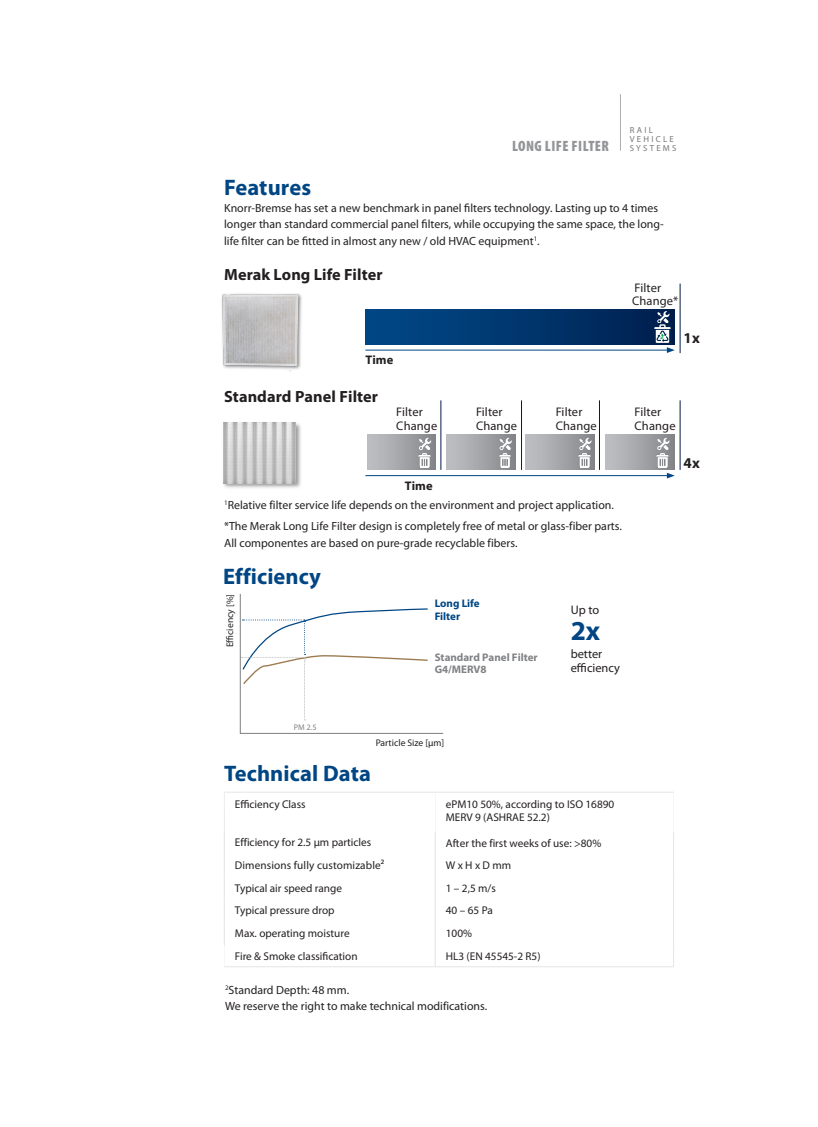
<style>
.page{position:relative;width:818px;height:1127px;background:#fff}
.page>*{position:absolute;margin:0;border:0;box-sizing:border-box;transform-origin:0 0}
.t1{font:700 27.5px "Myriad Pro";color:#004684}
.t2{font:700 22.5px "Myriad Pro";letter-spacing:.005em;color:#004684}
.t3{font:700 16.25px "Myriad Pro";letter-spacing:.005em;color:#231f20}
.t4{font:900 condensed 15px "Myriad Pro";letter-spacing:.03em;color:#939598}
.t5{font:700 15px "Myriad Pro";color:#231f20}
.t6{font:12.5px/13.8px "Myriad Pro";letter-spacing:.01em;color:#231f20}
.t7{font:700 12.5px "Myriad Pro";letter-spacing:.01em;color:#231f20}
.t8{font:12.38px/13.8px "Myriad Pro";color:#231f20}
.t9{font:11.88px/16.2px "Myriad Pro";color:#231f20}
.t10{font:11.25px/13px "Myriad Pro";color:#231f20}
.t11{font:700 11px/11.9px "Myriad Pro";color:#808285}
.t12{font:700 11px/12.4px "Myriad Pro";color:#004684}
.t13{font:9.62px "Myriad Pro";color:#231f20}
.t14{font:8.75px/8.8px "Myriad Pro";letter-spacing:.26em;color:#76787b}
.t15{font:8.25px "Myriad Pro";color:#808285}
</style>
<div class="page">
<hr style="left:618px;top:93px;width:3px;height:60px;background:#231f20;opacity:.3">
<hr style="left:224px;top:792px;width:1px;height:41px;background:#e4e5e7">
<hr style="left:435px;top:793px;width:1px;height:171px;background:#e4e5e7">
<hr style="left:673px;top:793px;width:1px;height:171px;background:#e4e5e7">
<hr style="left:224px;top:966px;width:225px;height:1px;background:#e4e5e7">
<hr style="left:449px;top:966px;width:225px;height:1px;background:#e4e5e7">
<hr style="left:224px;top:791px;width:225px;height:1px;background:#e4e5e7">
<hr style="left:449px;top:791px;width:225px;height:1px;background:#e4e5e7">
<img style="left:221px;top:293px;width:81px;height:78px">
<img style="left:223px;top:422px;width:78px;height:66px">
<img style="left:223px;top:423px;width:73px;height:60px">
<div style="left:365px;top:309px;width:309px;height:35px;background:linear-gradient(to right,#004a89,#002150)"></div>
<hr style="left:365px;top:350px;width:304px;height:1px;background:#004684">
<svg style="left:667px;top:347px;width:8px;height:6px"></svg>
<hr style="left:680px;top:283px;width:1px;height:70px;background:#001b4b">
<svg style="left:605px;top:435px;width:69px;height:35px;background:#a6a8ab"></svg>
<hr style="left:365px;top:475px;width:304px;height:1px;background:#004684">
<svg style="left:667px;top:472px;width:8px;height:6px"></svg>
<hr style="left:680px;top:400px;width:1px;height:70px;background:#001b4b">
<svg style="left:526px;top:435px;width:69px;height:35px;background:#a6a8ab"></svg>
<hr style="left:599px;top:400px;width:1px;height:70px;background:#001b4b">
<svg style="left:446px;top:435px;width:69px;height:35px;background:#a7a8ac"></svg>
<hr style="left:521px;top:400px;width:1px;height:70px;background:#001b4b">
<svg style="left:367px;top:435px;width:69px;height:35px;background:#a6a8ab"></svg>
<hr style="left:441px;top:400px;width:1px;height:70px;background:#001b4b">
<img style="left:656px;top:453px;width:13px;height:14px">
<img style="left:578px;top:453px;width:13px;height:14px">
<img style="left:498px;top:453px;width:14px;height:14px">
<img style="left:417px;top:453px;width:14px;height:14px">
<svg style="left:239px;top:594px;width:205px;height:140px"></svg>
<svg style="left:657px;top:311px;width:12px;height:12px"></svg>
<svg style="left:657px;top:437px;width:12px;height:13px"></svg>
<svg style="left:579px;top:437px;width:12px;height:13px"></svg>
<svg style="left:499px;top:437px;width:13px;height:13px"></svg>
<svg style="left:419px;top:437px;width:12px;height:13px"></svg>
<img style="left:654px;top:323px;width:17px;height:21px">
<hr style="left:224px;top:813px;width:1px;height:152px;background:#e4e5e7">
<p class="t4" style="left:512px;top:136px;width:98px">LONG LIFE FILTER</p>
<p class="t14" style="left:630px;top:126px;width:48px">RAIL<br>VEHICLE<br>SYSTEMS</p>
<h2 class="t2" style="left:224px;top:172px;width:89px">Features</h2>
<p class="t9" style="left:224px;top:200px;width:441px">Knorr-Bremse has set a new benchmark in panel filters technology. Lasting up to 4 times longer than standard commercial panel filters, while occupying the same space, the long&shy;life filter can be fitted in almost any new / old HVAC equipment<sup>1</sup>.</p>
<h3 class="t3" style="left:224px;top:263px;width:160px">Merak Long Life Filter</h3>
<p class="t6" style="left:632px;top:280px;width:48px">Filter<br>Change*</p>
<p class="t7" style="left:365px;top:352px;width:29px">Time</p>
<h3 class="t3" style="left:224px;top:386px;width:155px">Standard Panel Filter</h3>
<p class="t6" style="left:396px;top:405px;width:43px">Filter<br>Change</p>
<p class="t6" style="left:476px;top:405px;width:43px">Filter<br>Change</p>
<p class="t6" style="left:556px;top:405px;width:43px">Filter<br>Change</p>
<p class="t7" style="left:405px;top:478px;width:29px">Time</p>
<p class="t9" style="left:224px;top:496px;width:391px"><sup>1</sup>Relative filter service life depends on the environment and project application.</p>
<p class="t9" style="left:224px;top:518px;width:399px">*The Merak Long Life Filter design is completely free of metal or glass-fiber parts.<br>All componentes are based on pure-grade recyclable fibers.</p>
<h2 class="t2" style="left:223px;top:561px;width:99px">Efficiency</h2>
<p class="t13" style="left:224px;top:647px;width:55px;rotate:-90deg">Efficiency [%]</p>
<p class="t8" style="left:571px;top:602px;width:30px">Up to</p>
<p class="t12" style="left:435px;top:597px;width:47px">Long Life<br>Filter</p>
<h1 class="t1" style="left:571px;top:612px;width:31px">2x</h1>
<p class="t8" style="left:571px;top:646px;width:51px">better efficiency</p>
<p class="t11" style="left:435px;top:651px;width:105px">Standard Panel Filter<br>G4/MERV8</p>
<p class="t5" style="left:684px;top:328px;width:18px">1x</p>
<p class="t6" style="left:635px;top:405px;width:43px">Filter<br>Change</p>
<p class="t5" style="left:684px;top:453px;width:18px">4x</p>
<p class="t15" style="left:294px;top:721px;width:24px">PM 2.5</p>
<p class="t13" style="left:376px;top:736px;width:70px">Particle Size [µm]</p>
<h2 class="t2" style="left:224px;top:758px;width:148px">Technical Data</h2>
<p class="t10" style="left:235px;top:797px;width:72px">Efficiency Class</p>
<p class="t10" style="left:446px;top:797px;width:170px">ePM10 50%, according to ISO 16890<br>MERV 9 (ASHRAE 52.2)</p>
<p class="t10" style="left:235px;top:858px;width:151px">Dimensions fully customizable²</p>
<p class="t10" style="left:446px;top:858px;width:67px">W x H x D mm</p>
<p class="t10" style="left:235px;top:881px;width:109px">Typical air speed range</p>
<p class="t10" style="left:446px;top:881px;width:52px">1 – 2,5 m/s</p>
<p class="t10" style="left:235px;top:903px;width:101px">Typical pressure drop</p>
<p class="t10" style="left:446px;top:903px;width:48px">40 – 65 Pa</p>
<p class="t10" style="left:235px;top:926px;width:116px">Max. operating moisture</p>
<p class="t10" style="left:446px;top:926px;width:28px">100%</p>
<p class="t10" style="left:235px;top:948px;width:124px">Fire &amp; Smoke classification</p>
<p class="t10" style="left:446px;top:948px;width:96px">HL3 (EN 45545-2 R5)</p>
<p class="t10" style="left:235px;top:835px;width:138px">Efficiency for 2.5 µm particles</p>
<p class="t10" style="left:446px;top:835px;width:157px">After the first weeks of use: &gt;80%</p>
<p class="t9" style="left:225px;top:981px;width:264px"><sup>2</sup>Standard Depth: 48 mm.<br>We reserve the right to make technical modifications.</p>
</div>
